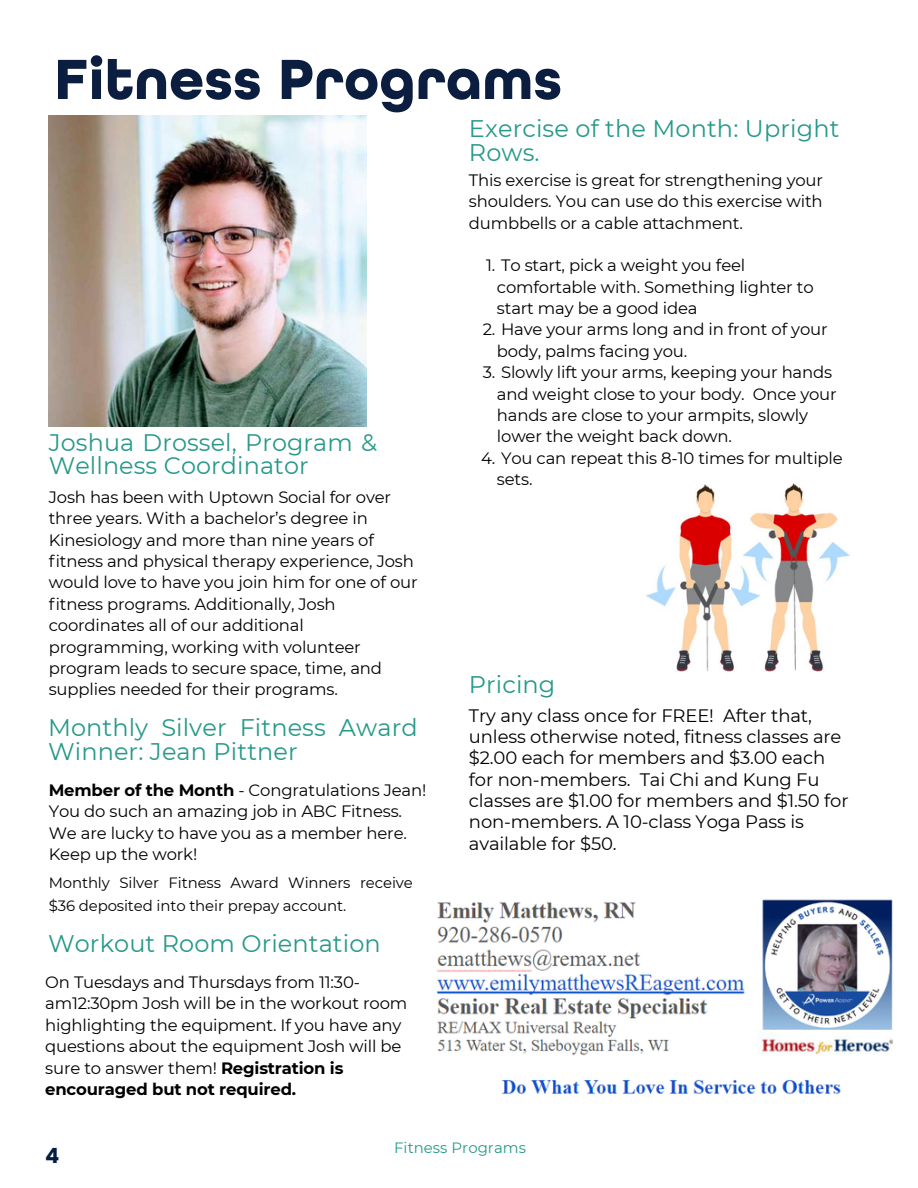
<style>
.page{position:relative;width:918px;height:1188px;background:#fff}
.page>*{position:absolute;margin:0;border:0;box-sizing:border-box;transform-origin:0 0}
.t1{font:24px/23.7px "Montserrat";letter-spacing:.005em;color:#269989}
.t2{font:23.85px/23.7px "Montserrat";letter-spacing:.005em;color:#269989}
.t3{font:700 21px "Poppins";color:#041e42}
.t4{font:18px/21.3px "Montserrat";letter-spacing:-.01em;color:#000}
.t5{font:16.5px/21.3px "Montserrat";letter-spacing:-.01em;color:#000}
.t6{font:14.85px/23.7px "Montserrat";letter-spacing:-.01em;color:#000}
.t7{font:14.85px "Montserrat";letter-spacing:.005em;color:#269989}
.s1{font-weight:700}
</style>
<div class="page">
<svg style="left:58px;top:55px;width:502px;height:57px"></svg>
<img style="left:49px;top:115px;width:317px;height:311px">
<img style="left:436px;top:899px;width:457px;height:196px">
<img style="left:646px;top:483px;width:204px;height:189px">
<h1 class="t2" style="left:49px;top:430px;width:330px">Joshua Drossel, Program &amp;<br>Wellness Coordinator</h1>
<h2 class="t5" style="left:49px;top:486px;width:370px">Josh has been with Uptown Social for over three years. With a bachelor’s degree in Kinesiology and more than nine years of fitness and physical therapy experience, Josh would love to have you join him for one of our fitness programs. Additionally, Josh coordinates all of our additional programming, working with volunteer program leads to secure space, time, and supplies needed for their programs.</h2>
<h1 class="t1" style="left:48px;top:716px;width:371px">Monthly Silver Fitness Award<br>Winner: Jean Pittner</h1>
<p class="t5" style="left:49px;top:779px;width:379px"><span class="s1">Member of the Month</span> - Congratulations Jean!<br>You do such an amazing job in ABC Fitness.<br>We are lucky to have you as a member here.<br>Keep up the work!</p>
<p class="t6" style="left:49px;top:871px;width:366px">Monthly Silver Fitness Award Winners receive $36 deposited into their prepay account.</p>
<h2 class="t1" style="left:48px;top:932px;width:334px">Workout Room Orientation</h2>
<p class="t5" style="left:45px;top:971px;width:364px">On Tuesdays and Thursdays from 11:30- am12:30pm Josh will be in the workout room highlighting the equipment. If you have any questions about the equipment Josh will be sure to answer them! <span class="s1">Registration is encouraged but not required.</span></p>
<h2 class="t1" style="left:469px;top:117px;width:372px">Exercise of the Month: Upright<br>Rows.</h2>
<h1 class="t5" style="left:469px;top:169px;width:356px;text-align:justify">This exercise is great for strengthening your shoulders. You can use do this exercise with dumbbells or a cable attachment.</h1>
<h1 class="t5" style="left:497px;top:255px;width:318px;text-indent:-11px">1. To start, pick a weight you feel comfortable with. Something lighter to start may be a good idea</h1>
<h2 class="t5" style="left:497px;top:319px;width:332px;text-indent:-14px">2. Have your arms long and in front of your body, palms facing you.</h2>
<p class="t5" style="left:497px;top:362px;width:341px;text-indent:-14px">3. Slowly lift your arms, keeping your hands and weight close to your body. Once your hands are close to your armpits, slowly lower the weight back down.</p>
<h1 class="t5" style="left:497px;top:447px;width:347px;text-indent:-16px">4. You can repeat this 8-10 times for multiple sets.</h1>
<p class="t1" style="left:469px;top:672px;width:88px">Pricing</p>
<p class="t4" style="left:469px;top:704px;width:381px">Try any class once for FREE! After that, unless otherwise noted, fitness classes are $2.00 each for members and $3.00 each for non-members. Tai Chi and Kung Fu classes are $1.00 for members and $1.50 for non-members. A 10-class Yoga Pass is available for $50.</p>
<h2 class="t3" style="left:45px;top:1140px;width:16px">4</h2>
<p class="t7" style="left:394px;top:1139px;width:133px">Fitness Programs</p>
</div>
